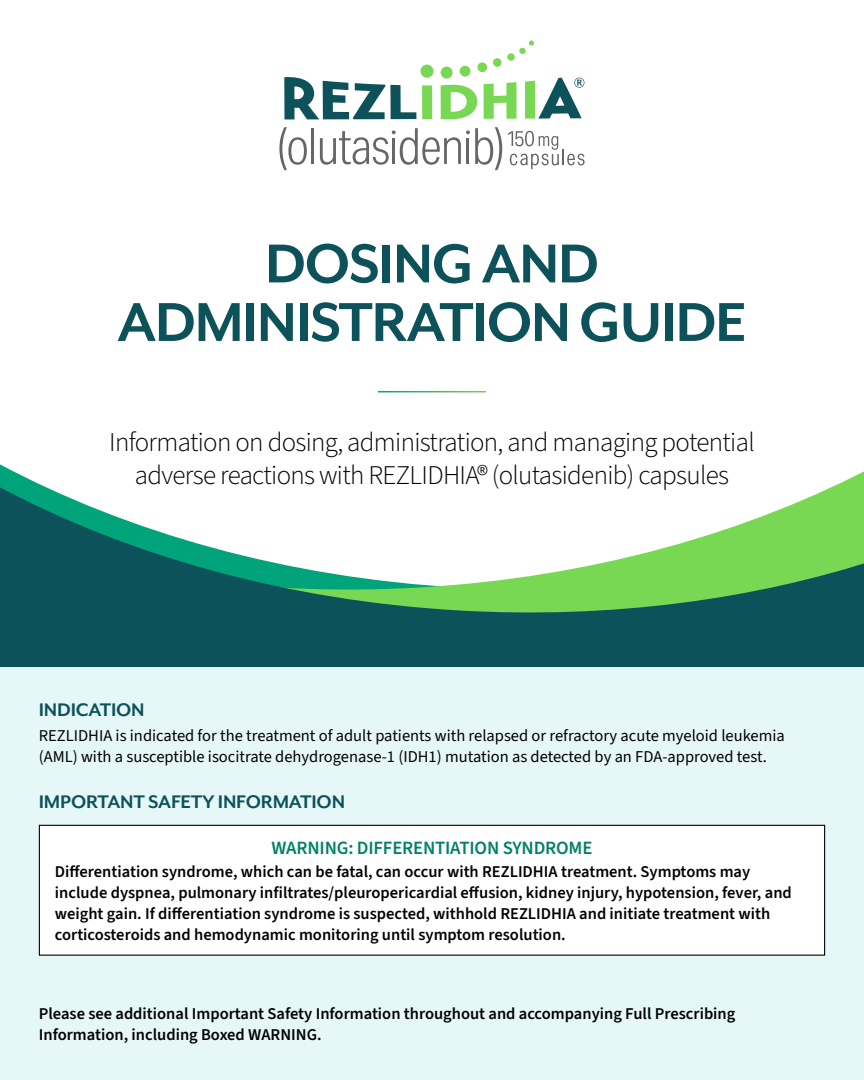
<style>
.page{position:relative;width:864px;height:1080px;background:#fff}
.page>*{position:absolute;margin:0;border:0;box-sizing:border-box;transform-origin:0 0}
.t1{font:700 63px/58.5px "Mr Eaves Mod OT";letter-spacing:-.025em;color:#0d525a;text-align:center}
.t2{font:300 27px/33px "Source Sans 3";letter-spacing:-.025em;color:#000;text-align:center}
.t3{font:700 21px "Mr Eaves Mod OT";letter-spacing:-.01em;color:#0d525a}
.t4{font:600 18.75px "Source Sans 3";letter-spacing:-.01em;color:#008261}
.t5{font:600 16.5px/21px "Source Sans 3";color:#000}
.t6{font:16.5px/21px "Source Sans 3";color:#000}
</style>
<div class="page">
<svg style="left:0;top:464px;width:864px;height:22px"></svg>
<svg style="left:0;top:486px;width:864px;height:182px"></svg>
<svg style="left:529px;top:40px;width:5px;height:6px"></svg>
<div style="left:519px;top:48px;width:7px;height:6px;background:#79d853;border-radius:50%"></div>
<div style="left:507px;top:53px;width:8px;height:8px;background:#79d853;border-radius:50%"></div>
<div style="left:493px;top:58px;width:9px;height:9px;background:#79d853;border-radius:50%"></div>
<div style="left:477px;top:62px;width:10px;height:10px;background:#79d853;border-radius:50%"></div>
<div style="left:460px;top:66px;width:10px;height:11px;background:#79d853;border-radius:50%"></div>
<div style="left:441px;top:67px;width:12px;height:12px;background:#79d853;border-radius:50%"></div>
<div style="left:420px;top:65px;width:14px;height:13px;background:#79d853;border-radius:50%"></div>
<svg style="left:279px;top:76px;width:306px;height:94px"></svg>
<div style="left:0;top:668px;width:864px;height:412px;background:#e6f7f7"></div>
<div style="left:39px;top:825px;width:786px;height:130px;background:#fff"></div>
<div style="left:39px;top:825px;width:786px;height:131px;border:1px solid #000"></div>
<h1 class="t1" style="left:117px;top:233px;width:631px">DOSING AND<br>ADMINISTRATION GUIDE</h1>
<h2 class="t2" style="left:109px;top:426px;width:647px">Information on dosing, administration, and managing potential adverse reactions with REZLIDHIA® (olutasidenib) capsules</h2>
<p class="t3" style="left:39px;top:697px;width:107px">INDICATION</p>
<p class="t6" style="left:39px;top:726px;width:748px">REZLIDHIA is indicated for the treatment of adult patients with relapsed or refractory acute myeloid leukemia (AML) with a susceptible isocitrate dehydrogenase-1 (IDH1) mutation as detected by an FDA-approved test.</p>
<p class="t3" style="left:39px;top:790px;width:308px">IMPORTANT SAFETY INFORMATION</p>
<p class="t4" style="left:271px;top:835px;width:323px">WARNING: DIFFERENTIATION SYNDROME</p>
<p class="t5" style="left:55px;top:861px;width:738px">Differentiation syndrome, which can be fatal, can occur with REZLIDHIA treatment. Symptoms may include dyspnea, pulmonary infiltrates/pleuropericardial effusion, kidney injury, hypotension, fever, and weight gain. If differentiation syndrome is suspected, withhold REZLIDHIA and initiate treatment with corticosteroids and hemodynamic monitoring until symptom resolution.</p>
<p class="t5" style="left:39px;top:1003px;width:698px">Please see additional Important Safety Information throughout and accompanying Full Prescribing<br>Information, including Boxed WARNING.</p>
</div>
